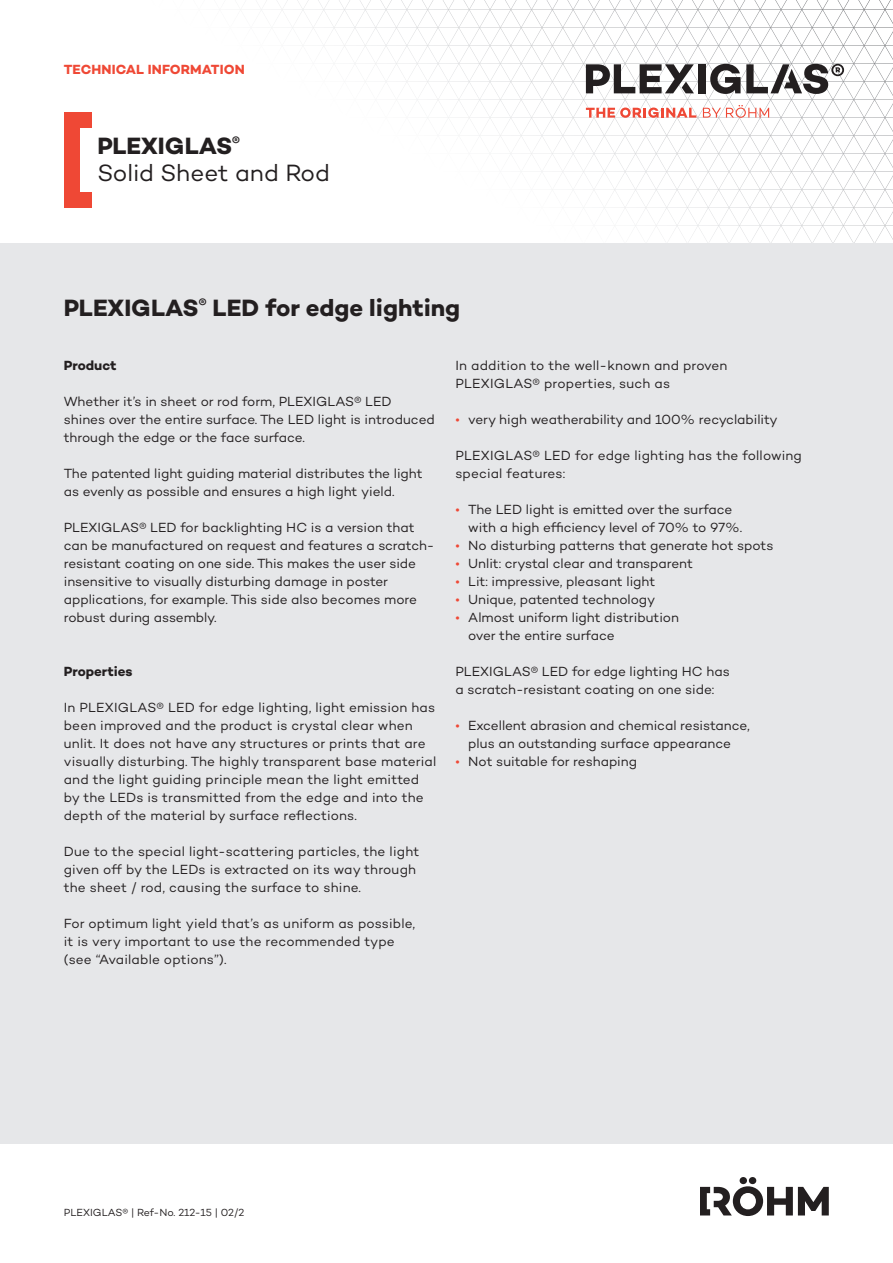
<style>
.page{position:relative;width:893px;height:1263px;background:#fff}
.page>*{position:absolute;margin:0;border:0;box-sizing:border-box;transform-origin:0 0}
.t1{font:700 24px "Campton";color:#231f20}
.t2{font:24px/27px "Campton";color:#231f20}
.t3{font:13.5px/18px "Campton";color:#231f20}
.t4{font:700 13.5px "Campton";letter-spacing:.01em;color:#ef4835}
.t5{font:700 13.5px "Campton";color:#231f20}
.t6{font:10.5px "Campton";color:#231f20}
.s1{font-weight:700}
.s2{color:#ef4835}
</style>
<div class="page">
<div style="left:0;top:244px;width:893px;height:900px;background:#e6e7e9"></div>
<div style="left:749px;top:1177px;width:7px;height:7px;background:#231f20;border-radius:50%"></div>
<div style="left:740px;top:1177px;width:7px;height:7px;background:#231f20;border-radius:50%"></div>
<svg style="left:700px;top:1186px;width:129px;height:30px"></svg>
<svg style="left:0;top:0;width:893px;height:244px"></svg>
<p class="t4" style="left:64px;top:61px;width:182px">TECHNICAL INFORMATION</p>
<h1 class="t2" style="left:97px;top:132px;width:234px"><span class="s1">PLEXIGLAS</span><sup>®<br></sup>Solid Sheet and Rod</h1>
<h1 class="t1" style="left:64px;top:292px;width:398px">PLEXIGLAS<sup>®</sup> LED for edge lighting</h1>
<p class="t3" style="left:455px;top:356px;width:273px">In addition to the well-known and proven<br>PLEXIGLAS® properties, such as</p>
<p class="t3" style="left:455px;top:410px;width:324px"><span class="s2">•</span> very high weatherability and 100% recyclability</p>
<p class="t3" style="left:455px;top:446px;width:348px">PLEXIGLAS® LED for edge lighting has the following special features:</p>
<p class="t3" style="left:468px;top:500px;width:276px;text-indent:-13px"><span class="s2">•</span> The LED light is emitted over the surface with a high efficiency level of 70% to 97%.</p>
<p class="t3" style="left:455px;top:536px;width:319px"><span class="s2">•</span> No disturbing patterns that generate hot spots</p>
<p class="t3" style="left:455px;top:554px;width:239px"><span class="s2">•</span> Unlit: crystal clear and transparent</p>
<p class="t3" style="left:455px;top:572px;width:201px"><span class="s2">•</span> Lit: impressive, pleasant light</p>
<p class="t3" style="left:455px;top:590px;width:201px"><span class="s2">•</span> Unique, patented technology</p>
<p class="t3" style="left:468px;top:608px;width:212px;text-indent:-13px"><span class="s2">•</span> Almost uniform light distribution over the entire surface</p>
<p class="t3" style="left:455px;top:662px;width:276px">PLEXIGLAS® LED for edge lighting HC has a scratch-resistant coating on one side:</p>
<p class="t3" style="left:455px;top:716px;width:296px;text-align:center"><span class="s2">•</span> Excellent abrasion and chemical resistance, plus an outstanding surface appearance</p>
<p class="t3" style="left:455px;top:752px;width:183px"><span class="s2">•</span> Not suitable for reshaping</p>
<p class="t5" style="left:64px;top:357px;width:54px">Product</p>
<p class="t3" style="left:64px;top:392px;width:373px">Whether it’s in sheet or rod form, PLEXIGLAS® LED shines over the entire surface. The LED light is introduced through the edge or the face surface.</p>
<p class="t3" style="left:64px;top:464px;width:360px">The patented light guiding material distributes the light as evenly as possible and ensures a high light yield.</p>
<p class="t3" style="left:64px;top:518px;width:372px">PLEXIGLAS® LED for backlighting HC is a version that can be manufactured on request and features a scratch&shy;resistant coating on one side. This makes the user side insensitive to visually disturbing damage in poster applications, for example. This side also becomes more robust during assembly.</p>
<p class="t5" style="left:64px;top:663px;width:70px">Properties</p>
<p class="t3" style="left:64px;top:698px;width:374px">In PLEXIGLAS® LED for edge lighting, light emission has been improved and the product is crystal clear when unlit. It does not have any structures or prints that are visually disturbing. The highly transparent base material and the light guiding principle mean the light emitted by the LEDs is transmitted from the edge and into the depth of the material by surface reflections.</p>
<p class="t3" style="left:64px;top:842px;width:357px">Due to the special light-scattering particles, the light given off by the LEDs is extracted on its way through the sheet / rod, causing the surface to shine.</p>
<p class="t3" style="left:64px;top:914px;width:353px">For optimum light yield that’s as uniform as possible, it is very important to use the recommended type (see “Available options”).</p>
<p class="t6" style="left:64px;top:1206px;width:182px">PLEXIGLAS® | Ref-No. 212-15 | 02/2</p>
</div>
